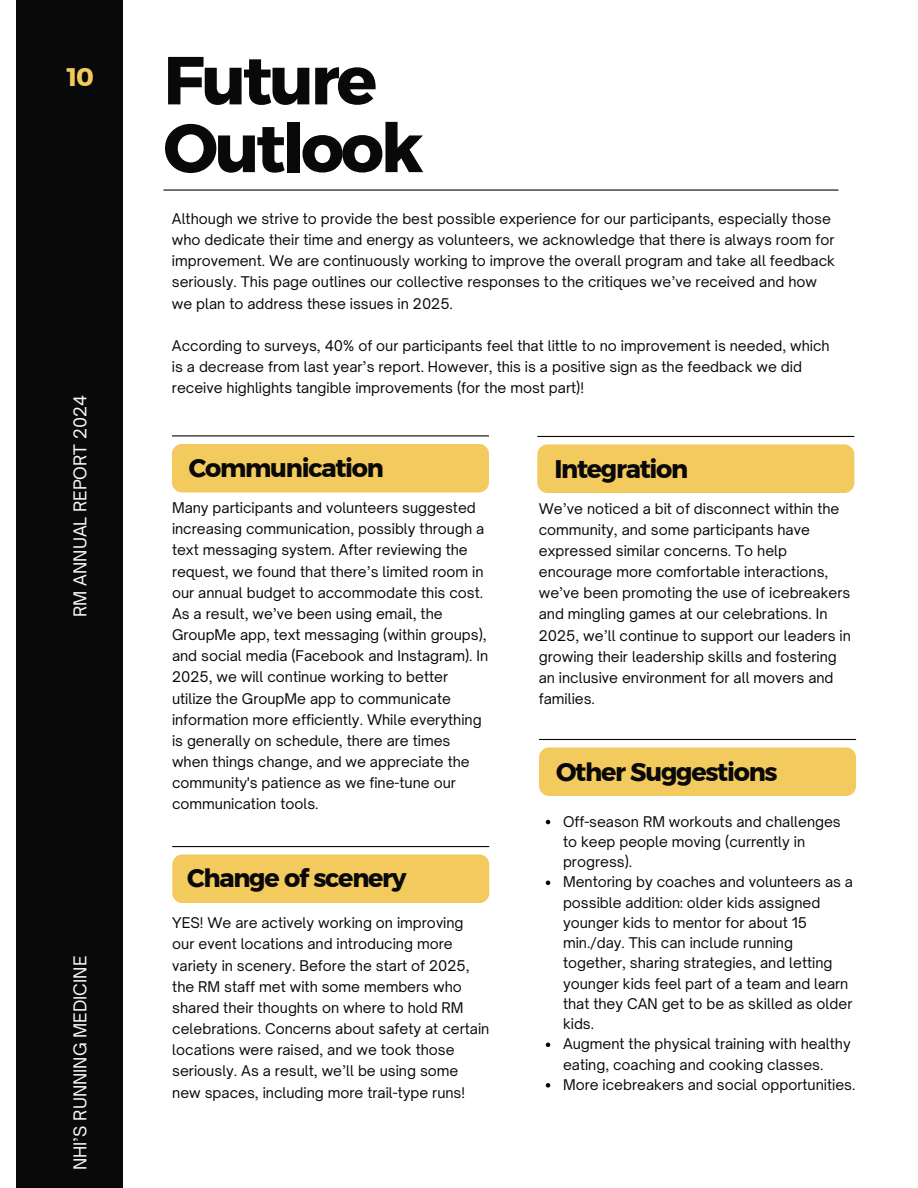
<style>
.page{position:relative;width:918px;height:1188px;background:#fff}
.page>*{position:absolute;margin:0;border:0;box-sizing:border-box;transform-origin:0 0}
.t1{font:67.8px/67.8px "Kief Montaser Bold";letter-spacing:-.05em;color:#0a0909}
.t2{font:25.35px "Kief Montaser Bold";letter-spacing:-.05em;color:#0a0909}
.t3{font:25.35px "Kief Montaser Bold";color:#f3ca5d}
.t4{font:16.95px "Open Sauce One";color:#f9f9f9}
.t5{font:14.1px/21.1px "Open Sauce One";color:#0a0909}
</style>
<div class="page">
<div style="left:172px;top:444px;width:317px;height:48px;background:#f3ca5d;border-radius:10px"></div>
<hr style="left:172px;top:435px;width:317px;height:1px;background:#0a0909">
<hr style="left:163px;top:189px;width:676px;height:2px;background:#0a0909">
<div style="left:172px;top:854px;width:317px;height:49px;background:#f3ca5d;border-radius:10px"></div>
<hr style="left:172px;top:846px;width:317px;height:1px;background:#0a0909">
<div style="left:537px;top:444px;width:317px;height:49px;background:#f3ca5d;border-radius:10px"></div>
<hr style="left:537px;top:436px;width:317px;height:1px;background:#0a0909">
<div style="left:539px;top:747px;width:317px;height:49px;background:#f3ca5d;border-radius:10px"></div>
<hr style="left:539px;top:739px;width:317px;height:1px;background:#0a0909">
<svg style="left:546px;top:820px;width:4px;height:4px"></svg>
<svg style="left:546px;top:881px;width:4px;height:4px"></svg>
<svg style="left:546px;top:1043px;width:4px;height:4px"></svg>
<svg style="left:546px;top:1083px;width:4px;height:5px"></svg>
<div style="left:16px;top:0;width:107px;height:1188px;background:#0a0909"></div>
<h2 class="t3" style="left:49px;top:44px;width:28px">01</h2>
<h2 class="t3" style="left:67px;top:62px;width:28px">10</h2>
<p class="t4" style="left:70px;top:617px;width:223px;rotate:-90deg">RM ANNUAL REPORT 2024</p>
<h3 class="t4" style="left:70px;top:594px;width:192px;rotate:-90deg">ANNUAL REPORT 2028</h3>
<h3 class="t4" style="left:70px;top:1148px;width:196px;rotate:-90deg">AROWWAI INDUSTRIES</h3>
<p class="t4" style="left:70px;top:1170px;width:216px;rotate:-90deg">NHI’S RUNNING MEDICINE</p>
<p class="t1" style="left:163px;top:46px;width:261px">Future<br>Outlook</p>
<h3 class="t5" style="left:172px;top:208px;width:665px">Although we strive to provide the best possible experience for our participants, especially those who dedicate their time and energy as volunteers, we acknowledge that there is always room for improvement. We are continuously working to improve the overall program and take all feedback seriously. This page outlines our collective responses to the critiques we’ve received and how we plan to address these issues in 2025.</h3>
<h3 class="t5" style="left:172px;top:335px;width:659px">According to surveys, 40% of our participants feel that little to no improvement is needed, which is a decrease from last year’s report. However, this is a positive sign as the feedback we did receive highlights tangible improvements (for the most part)!</h3>
<h3 class="t2" style="left:189px;top:453px;width:196px">Communication</h3>
<p class="t5" style="left:172px;top:497px;width:318px">Many participants and volunteers suggested increasing communication, possibly through a text messaging system. After reviewing the request, we found that there’s limited room in our annual budget to accommodate this cost.<br>As a result, we’ve been using email, the GroupMe app, text messaging (within groups), and social media (Facebook and Instagram). In 2025, we will continue working to better utilize the GroupMe app to communicate information more efficiently. While everything is generally on schedule, there are times when things change, and we appreciate the community's patience as we fine-tune our communication tools.</p>
<h1 class="t2" style="left:187px;top:863px;width:221px">Change of scenery</h1>
<h3 class="t5" style="left:172px;top:912px;width:319px">YES! We are actively working on improving our event locations and introducing more variety in scenery. Before the start of 2025, the RM staff met with some members who shared their thoughts on where to hold RM celebrations. Concerns about safety at certain locations were raised, and we took those seriously. As a result, we’ll be using some new spaces, including more trail-type runs!</h3>
<p class="t2" style="left:554px;top:453px;width:135px">Integration</p>
<p class="t5" style="left:539px;top:498px;width:314px">We’ve noticed a bit of disconnect within the community, and some participants have expressed similar concerns. To help encourage more comfortable interactions, we’ve been promoting the use of icebreakers and mingling games at our celebrations. In 2025, we’ll continue to support our leaders in growing their leadership skills and fostering an inclusive environment for all movers and families.</p>
<p class="t2" style="left:556px;top:756px;width:223px">Other Suggestions</p>
<p class="t5" style="left:563px;top:811px;width:279px;line-height:20.2px">Off-season RM workouts and challenges to keep people moving (currently in progress).</p>
<h2 class="t5" style="left:563px;top:872px;width:292px;line-height:20.2px">Mentoring by coaches and volunteers as a possible addition: older kids assigned younger kids to mentor for about 15 min./day. This can include running together, sharing strategies, and letting younger kids feel part of a team and learn that they CAN get to be as skilled as older kids.</h2>
<p class="t5" style="left:563px;top:1034px;width:289px;line-height:20.2px">Augment the physical training with healthy eating, coaching and cooking classes.</p>
<p class="t5" style="left:563px;top:1074px;width:294px">More icebreakers and social opportunities.</p>
</div>
